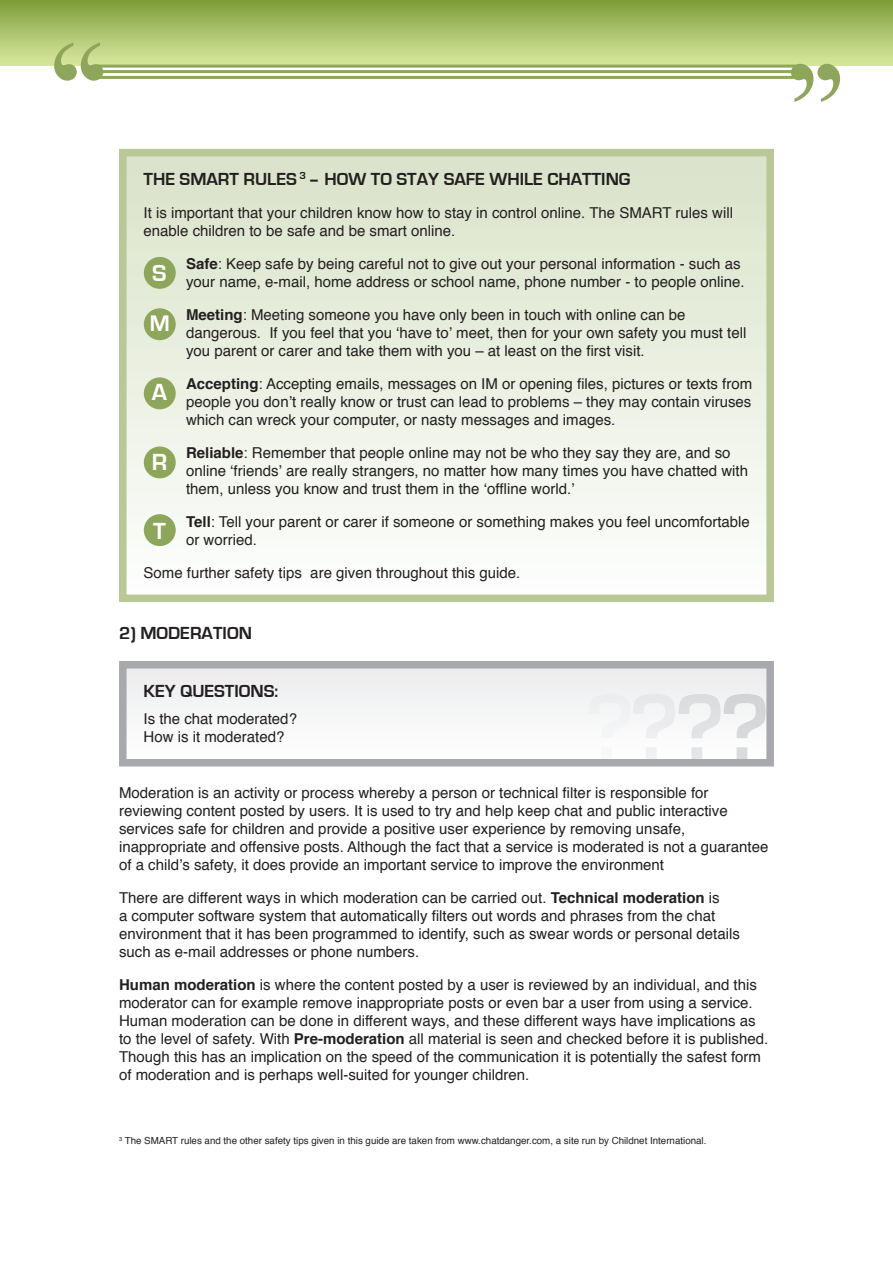
<style>
.page{position:relative;width:893px;height:1263px;background:#fff}
.page>*{position:absolute;margin:0;border:0;box-sizing:border-box;transform-origin:0 0}
.t1{font:700 24px "Eurostile";color:#fff}
.t2{font:700 23.25px "Eurostile";color:#fff;scale:.96 1}
.t3{font:700 18px "Eurostile";color:#231f20}
.t4{font:15px/18px "Helvetica";color:#231f20}
.t5{font:9.75px "Helvetica";color:#231f20}
.s1{font-weight:700}
</style>
<div class="page">
<div style="left:0;top:0;width:893px;height:65px;background:linear-gradient(to bottom,#7e9d3a,#d9e89f)"></div>
<hr style="left:96px;top:70px;width:706px;height:3px;background:#8da65b">
<hr style="left:96px;top:76px;width:709px;height:3px;background:#8da65b">
<hr style="left:96px;top:65px;width:705px;height:3px;background:#8da65b">
<svg style="left:54px;top:43px;width:49px;height:38px;background:#b3c682"></svg>
<svg style="left:791px;top:64px;width:49px;height:38px"></svg>
<div style="left:128px;top:670px;width:637px;height:44px;background:#f0f0f1"></div>
<div style="left:119px;top:661px;width:655px;height:105px;border:8px solid #a8a9ad"></div>
<img style="left:724px;top:694px;width:42px;height:65px">
<img style="left:679px;top:694px;width:42px;height:65px">
<img style="left:633px;top:694px;width:42px;height:65px">
<img style="left:588px;top:694px;width:42px;height:65px">
<div style="left:123px;top:153px;width:647px;height:445px;background:linear-gradient(to bottom,#dae2c8,#fdfefd)"></div>
<div style="left:119px;top:149px;width:655px;height:453px;border:8px solid #b8c897"></div>
<div style="left:144px;top:257px;width:32px;height:32px;background:#8da65b;border-radius:50%"></div>
<div style="left:144px;top:308px;width:32px;height:32px;background:#8da65b;border-radius:50%"></div>
<div style="left:144px;top:377px;width:32px;height:32px;background:#8da65b;border-radius:50%"></div>
<div style="left:144px;top:446px;width:32px;height:32px;background:#8da65b;border-radius:50%"></div>
<div style="left:144px;top:514px;width:32px;height:32px;background:#8da65b;border-radius:50%"></div>
<p class="t3" style="left:144px;top:170px;width:488px">THE SMART RULES <sup>3</sup> – HOW TO STAY SAFE WHILE CHATTING</p>
<p class="t4" style="left:144px;top:203px;width:591px">It is important that your children know how to stay in control online. The SMART rules will enable children to be safe and be smart online.</p>
<p class="t4" style="left:186px;top:254px;width:560px"><span class="s1">Safe</span>: Keep safe by being careful not to give out your personal information - such as your name, e-mail, home address or school name, phone number - to people online.</p>
<p class="t4" style="left:186px;top:305px;width:562px"><span class="s1">Meeting</span>: Meeting someone you have only been in touch with online can be dangerous. If you feel that you ‘have to’ meet, then for your own safety you must tell you parent or carer and take them with you – at least on the first visit.</p>
<p class="t4" style="left:186px;top:374px;width:568px;text-align:justify"><span class="s1">Accepting</span>: Accepting emails, messages on IM or opening files, pictures or texts from people you don’t really know or trust can lead to problems – they may contain viruses which can wreck your computer, or nasty messages and images.</p>
<p class="t4" style="left:186px;top:443px;width:563px"><span class="s1">Reliable</span>: Remember that people online may not be who they say they are, and so online ‘friends’ are really strangers, no matter how many times you have chatted with them, unless you know and trust them in the ‘offline world.’</p>
<p class="t4" style="left:186px;top:512px;width:565px"><span class="s1">Tell</span>: Tell your parent or carer if someone or something makes you feel uncomfortable or worried.</p>
<p class="t4" style="left:144px;top:563px;width:378px">Some further safety tips are given throughout this guide.</p>
<h1 class="t1" style="left:152px;top:260px;width:16px">S</h1>
<h2 class="t2" style="left:150px;top:311px;width:22px">M</h2>
<h1 class="t1" style="left:152px;top:379px;width:17px">A</h1>
<h1 class="t1" style="left:152px;top:449px;width:17px">R</h1>
<h1 class="t1" style="left:153px;top:518px;width:14px">T</h1>
<p class="t3" style="left:119px;top:623px;width:134px">2) MODERATION</p>
<p class="t3" style="left:144px;top:682px;width:136px">KEY QUESTIONS:</p>
<p class="t4" style="left:144px;top:709px;width:155px">Is the chat moderated?<br>How is it moderated?</p>
<p class="t4" style="left:119px;top:783px;width:651px">Moderation is an activity or process whereby a person or technical filter is responsible for reviewing content posted by users. It is used to try and help keep chat and public interactive services safe for children and provide a positive user experience by removing unsafe, inappropriate and offensive posts. Although the fact that a service is moderated is not a guarantee of a child’s safety, it does provide an important service to improve the environment</p>
<p class="t4" style="left:119px;top:888px;width:622px">There are different ways in which moderation can be carried out. <span class="s1">Technical moderation</span> is<br>a computer software system that automatically filters out words and phrases from the chat environment that it has been programmed to identify, such as swear words or personal details such as e-mail addresses or phone numbers.</p>
<p class="t4" style="left:119px;top:975px;width:651px"><span class="s1">Human moderation</span> is where the content posted by a user is reviewed by an individual, and this moderator can for example remove inappropriate posts or even bar a user from using a service.<br>Human moderation can be done in different ways, and these different ways have implications as to the level of safety. With <span class="s1">Pre-moderation</span> all material is seen and checked before it is published.<br>Though this has an implication on the speed of the communication it is potentially the safest form of moderation and is perhaps well-suited for younger children.</p>
<p class="t5" style="left:119px;top:1132px;width:589px"><sup>3</sup> The SMART rules and the other safety tips given in this guide are taken from www.chatdanger.com, a site run by Childnet International.</p>
</div>
